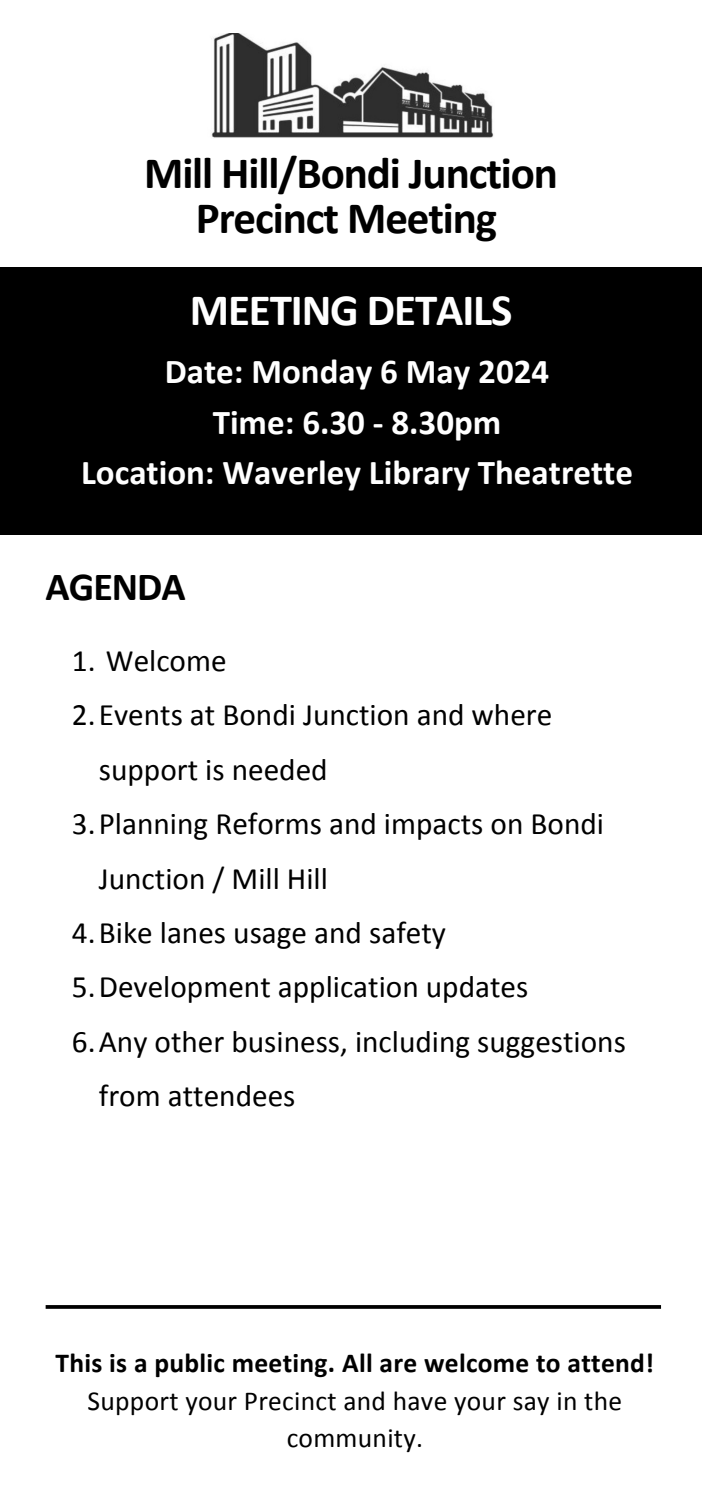
<style>
.page{position:relative;width:702px;height:1489px;background:#fff}
.page>*{position:absolute;margin:0;border:0;box-sizing:border-box;transform-origin:0 0}
.t1{font:700 45px/45px "Calibri";letter-spacing:-.025em;color:#000;text-align:center}
.t2{font:700 45px "Calibri";letter-spacing:-.025em;color:#fff}
.t3{font:700 40px "Calibri";letter-spacing:-.025em;color:#000}
.t4{font:700 35px/50.5px "Calibri";color:#fff;text-align:center}
.t5{font:31.25px/54.5px "Calibri";color:#000}
.t6{font:27.5px/37.5px "Calibri";letter-spacing:.01em;color:#000;text-align:center}
.t7{font:700 27.5px "Calibri";letter-spacing:.01em;color:#000}
</style>
<div class="page">
<svg style="left:46px;top:1305px;width:614px;height:4px;background:#0f0f0f"></svg>
<img style="left:211px;top:33px;width:283px;height:105px">
<div style="left:0;top:267px;width:701px;height:268px;background:#000"></div>
<h1 class="t1" style="left:144px;top:150px;width:415px">Mill Hill/Bondi Junction<br>Precinct Meeting</h1>
<h2 class="t2" style="left:190px;top:282px;width:324px">MEETING DETAILS</h2>
<p class="t4" style="left:81px;top:346px;width:553px">Date: Monday 6 May 2024<br>Time: 6.30 - 8.30pm<br>Location: Waverley Library Theatrette</p>
<h4 class="t3" style="left:46px;top:562px;width:141px">AGENDA</h4>
<p class="t5" style="left:72px;top:633px;width:156px">1. Welcome</p>
<p class="t5" style="left:99px;top:687px;width:455px;text-indent:-27px">2.Events at Bondi Junction and where support is needed</p>
<p class="t5" style="left:99px;top:796px;width:506px;text-indent:-27px">3.Planning Reforms and impacts on Bondi<br>Junction / Mill Hill</p>
<p class="t5" style="left:72px;top:905px;width:375px">4.Bike lanes usage and safety</p>
<p class="t5" style="left:72px;top:959px;width:457px">5.Development application updates</p>
<p class="t5" style="left:99px;top:1014px;width:528px;text-indent:-27px">6.Any other business, including suggestions from attendees</p>
<h3 class="t7" style="left:56px;top:1346px;width:599px">This is a public meeting. All are welcome to attend!</h3>
<p class="t6" style="left:88px;top:1381px;width:535px">Support your Precinct and have your say in the community.</p>
</div>
